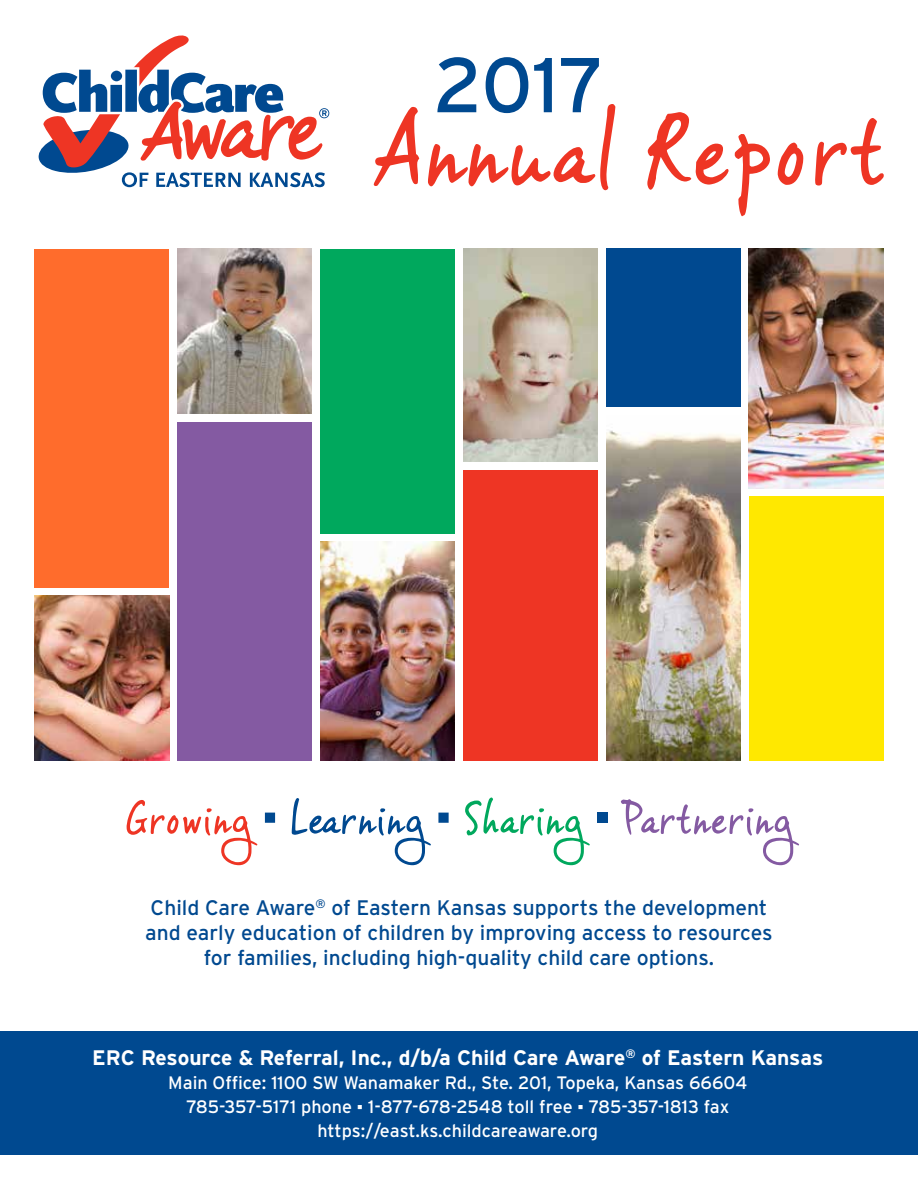
<style>
.page{position:relative;width:918px;height:1188px;background:#fff}
.page>*{position:absolute;margin:0;border:0;box-sizing:border-box;transform-origin:0 0}
.t1{font:102.45px "Vince Hand II";letter-spacing:.01em;color:#ee3524}
.t2{font:77.55px "Interstate";color:#004990}
.t3{font:21px/25.2px "Interstate";color:#004990;text-align:center}
.t4{font:700 21px "Interstate";color:#fff}
.t5{font:18px/24px "Interstate";color:#fff;text-align:center}
.s1{font-family:"Arial"}
</style>
<div class="page">
<div style="left:0;top:1032px;width:918px;height:123px;background:#004990"></div>
<div style="left:34px;top:249px;width:135px;height:338px;background:#ff6c2c"></div>
<div style="left:177px;top:422px;width:135px;height:339px;background:#845aa2"></div>
<div style="left:320px;top:249px;width:135px;height:285px;background:#00a85d"></div>
<div style="left:463px;top:470px;width:135px;height:291px;background:#ee3524"></div>
<div style="left:606px;top:249px;width:135px;height:158px;background:#004990"></div>
<div style="left:749px;top:496px;width:135px;height:265px;background:#ffe800"></div>
<svg style="left:621px;top:799px;width:178px;height:66px"></svg>
<div style="left:597px;top:813px;width:10px;height:10px;background:#004990"></div>
<svg style="left:465px;top:798px;width:125px;height:67px"></svg>
<svg style="left:265px;top:798px;width:184px;height:67px"></svg>
<svg style="left:126px;top:800px;width:131px;height:65px"></svg>
<img style="left:34px;top:596px;width:135px;height:165px">
<img style="left:177px;top:249px;width:135px;height:165px">
<img style="left:320px;top:542px;width:135px;height:219px">
<img style="left:463px;top:249px;width:135px;height:212px">
<img style="left:749px;top:249px;width:135px;height:239px">
<img style="left:606px;top:430px;width:135px;height:331px">
<svg style="left:38px;top:35px;width:291px;height:152px"></svg>
<h2 class="t2" style="left:434px;top:38px;width:173px">2017</h2>
<h1 class="t1" style="left:373px;top:87px;width:514px">Annual Report</h1>
<p class="t3" style="left:145px;top:895px;width:629px">Child Care Aware<sup>®</sup> of Eastern Kansas supports the development and early education of children by improving access to resources for families, including high-quality child care options.</p>
<p class="t4" style="left:92px;top:1045px;width:733px">ERC Resource &amp; Referral, Inc., d/b/a Child Care Aware<sup>®</sup> of Eastern Kansas</p>
<p class="t5" style="left:168px;top:1071px;width:581px">Main Office: 1100 SW Wanamaker Rd., Ste. 201, Topeka, Kansas 66604<br>785-357-5171 phone <span class="s1">▪</span> 1-877-678-2548 toll free <span class="s1">▪</span> 785-357-1813 fax https://east.ks.childcareaware.org</p>
</div>
